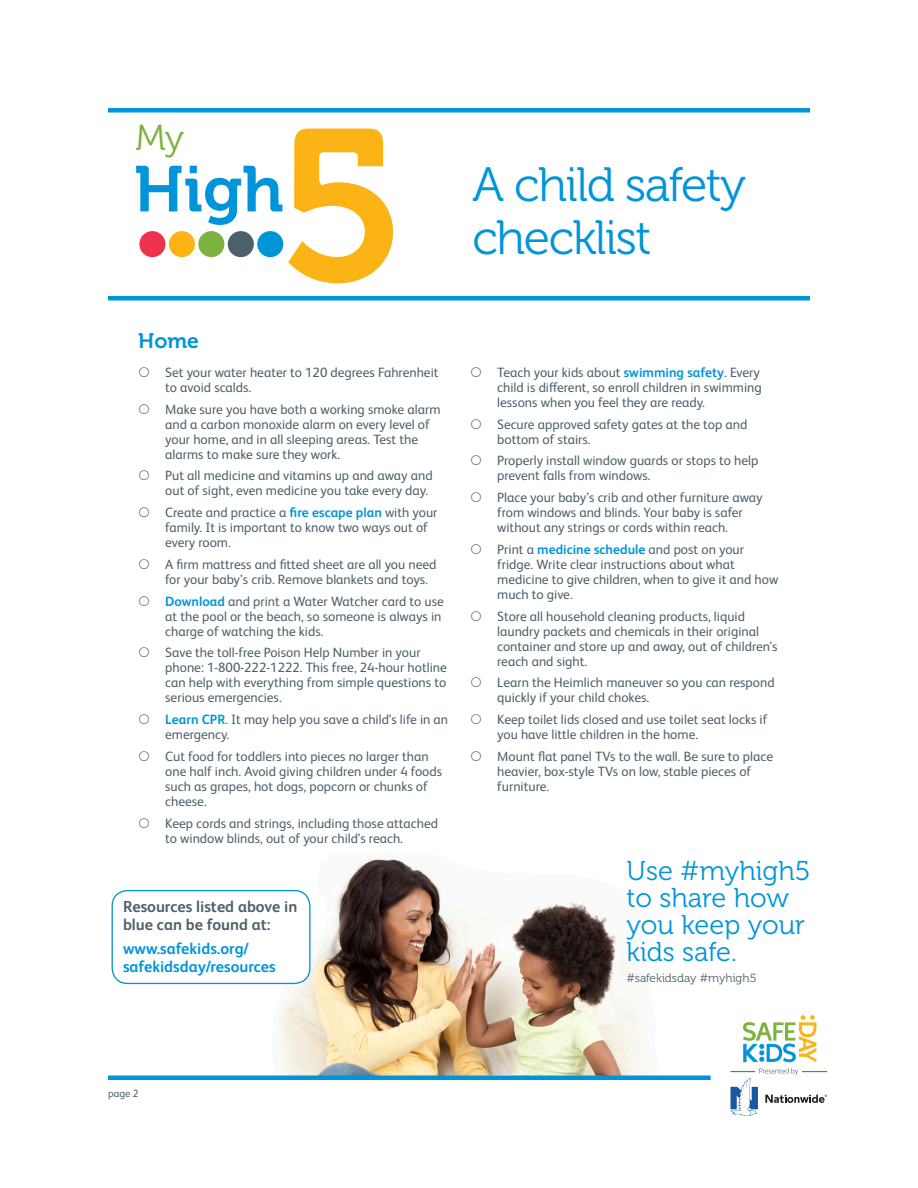
<style>
.page{position:relative;width:918px;height:1188px;background:#fff}
.page>*{position:absolute;margin:0;border:0;box-sizing:border-box;transform-origin:0 0}
.t1{font:64.5px "Museo 700";color:#0095d9}
.t2{font:48.15px/52.5px "Museo 300";letter-spacing:-.03em;color:#0095d9}
.t3{font:36.15px "Museo 300";color:#7db241}
.t4{font:27.15px/27px "Museo 300";color:#0095d9}
.t5{font:21px "Museo 700";color:#0095d9}
.body_bullets{font:700 16.05px/18px "FS Albert Pro";color:#4c606a}
.body_bullets-2{font:700 16.05px/18px "FS Albert Pro";color:#0095d9}
.t6{font:13.5px/15px "FS Albert Pro";color:#4c606a}
.t7{font:11.85px "Museo 300";color:#4c606a}
.body_bullets-3{font:10.5px "FS Albert Pro";color:#4c606a}
.s1{font-weight:700;color:#0095d9}
</style>
<div class="page">
<img style="left:235px;top:858px;width:448px;height:218px">
<div style="left:139px;top:231px;width:26px;height:26px;background:#ee324d;border-radius:50%"></div>
<div style="left:169px;top:231px;width:26px;height:26px;background:#fbb316;border-radius:50%"></div>
<div style="left:198px;top:231px;width:26px;height:26px;background:#7db241;border-radius:50%"></div>
<div style="left:228px;top:231px;width:26px;height:26px;background:#4c606a;border-radius:50%"></div>
<div style="left:257px;top:231px;width:26px;height:26px;background:#0095d9;border-radius:50%"></div>
<svg style="left:288px;top:129px;width:105px;height:154px"></svg>
<svg style="left:743px;top:1015px;width:73px;height:47px"></svg>
<svg style="left:730px;top:1068px;width:97px;height:48px"></svg>
<div style="left:108px;top:296px;width:702px;height:5px;background:#0095d9"></div>
<hr style="left:108px;top:1076px;width:603px;height:4px;background:#0095d9">
<hr style="left:108px;top:108px;width:702px;height:4px;background:#0095d9">
<div style="left:112px;top:891px;width:198px;height:92px;background:#fff;border-radius:15px"></div>
<div style="left:112px;top:890px;width:199px;height:94px;border:1px solid #0095d9;border-radius:15px"></div>
<p class="t3" style="left:135px;top:118px;width:50px">My</p>
<p class="t1" style="left:134px;top:153px;width:151px">High</p>
<p class="t2" style="left:472px;top:159px;width:275px">A child safety checklist</p>
<p class="t5" style="left:138px;top:329px;width:62px">Home</p>
<p class="t6" style="left:165px;top:364px;width:275px">Set your water heater to 120 degrees Fahrenheit to avoid scalds.</p>
<p class="t6" style="left:165px;top:401px;width:277px">Make sure you have both a working smoke alarm and a carbon monoxide alarm on every level of your home, and in all sleeping areas. Test the alarms to make sure they work.</p>
<p class="t6" style="left:165px;top:467px;width:269px">Put all medicine and vitamins up and away and out of sight, even medicine you take every day.</p>
<p class="t6" style="left:165px;top:504px;width:274px">Create and practice a <span class="s1">fire escape plan</span> with your family. It is important to know two ways out of every room.</p>
<p class="t6" style="left:165px;top:556px;width:273px">A firm mattress and fitted sheet are all you need for your baby’s crib. Remove blankets and toys.</p>
<p class="t6" style="left:165px;top:593px;width:280px"><span class="s1">Download</span> and print a Water Watcher card to use at the pool or the beach, so someone is always in charge of watching the kids.</p>
<p class="t6" style="left:165px;top:644px;width:283px">Save the toll-free Poison Help Number in your phone: 1-800-222-1222. This free, 24-hour hotline can help with everything from simple questions to serious emergencies.</p>
<p class="t6" style="left:165px;top:711px;width:284px"><span class="s1">Learn CPR</span>. It may help you save a child’s life in an emergency.</p>
<p class="t6" style="left:165px;top:748px;width:278px">Cut food for toddlers into pieces no larger than one half inch. Avoid giving children under 4 foods such as grapes, hot dogs, popcorn or chunks of cheese.</p>
<p class="t6" style="left:165px;top:815px;width:274px">Keep cords and strings, including those attached to window blinds, out of your child’s reach.</p>
<p class="body_bullets" style="left:123px;top:896px;width:176px">Resources listed above in blue can be found at:</p>
<p class="body_bullets-2" style="left:123px;top:938px;width:154px">www.safekids.org/ safekidsday/resources</p>
<p class="t6" style="left:497px;top:364px;width:266px">Teach your kids about <span class="s1">swimming safety</span>. Every child is different, so enroll children in swimming lessons when you feel they are ready.</p>
<p class="t6" style="left:497px;top:416px;width:252px">Secure approved safety gates at the top and bottom of stairs.</p>
<p class="t6" style="left:497px;top:452px;width:263px">Properly install window guards or stops to help prevent falls from windows.</p>
<p class="t6" style="left:497px;top:489px;width:267px">Place your baby’s crib and other furniture away from windows and blinds. Your baby is safer without any strings or cords within reach.</p>
<p class="t6" style="left:497px;top:541px;width:283px">Print a <span class="s1">medicine schedule</span> and post on your fridge. Write clear instructions about what medicine to give children, when to give it and how much to give.</p>
<p class="t6" style="left:497px;top:608px;width:282px">Store all household cleaning products, liquid laundry packets and chemicals in their original container and store up and away, out of children’s reach and sight.</p>
<p class="t6" style="left:497px;top:674px;width:279px">Learn the Heimlich maneuver so you can respond quickly if your child chokes.</p>
<p class="t6" style="left:497px;top:711px;width:272px">Keep toilet lids closed and use toilet seat locks if you have little children in the home.</p>
<p class="t6" style="left:497px;top:748px;width:277px">Mount flat panel TVs to the wall. Be sure to place heavier, box-style TVs on low, stable pieces of furniture.</p>
<p class="t4" style="left:627px;top:858px;width:185px">Use #myhigh5 to share how you keep your kids safe.</p>
<p class="t7" style="left:626px;top:971px;width:132px">#safekidsday #myhigh5</p>
<p class="body_bullets-3" style="left:108px;top:1086px;width:32px">page 2</p>
</div>
